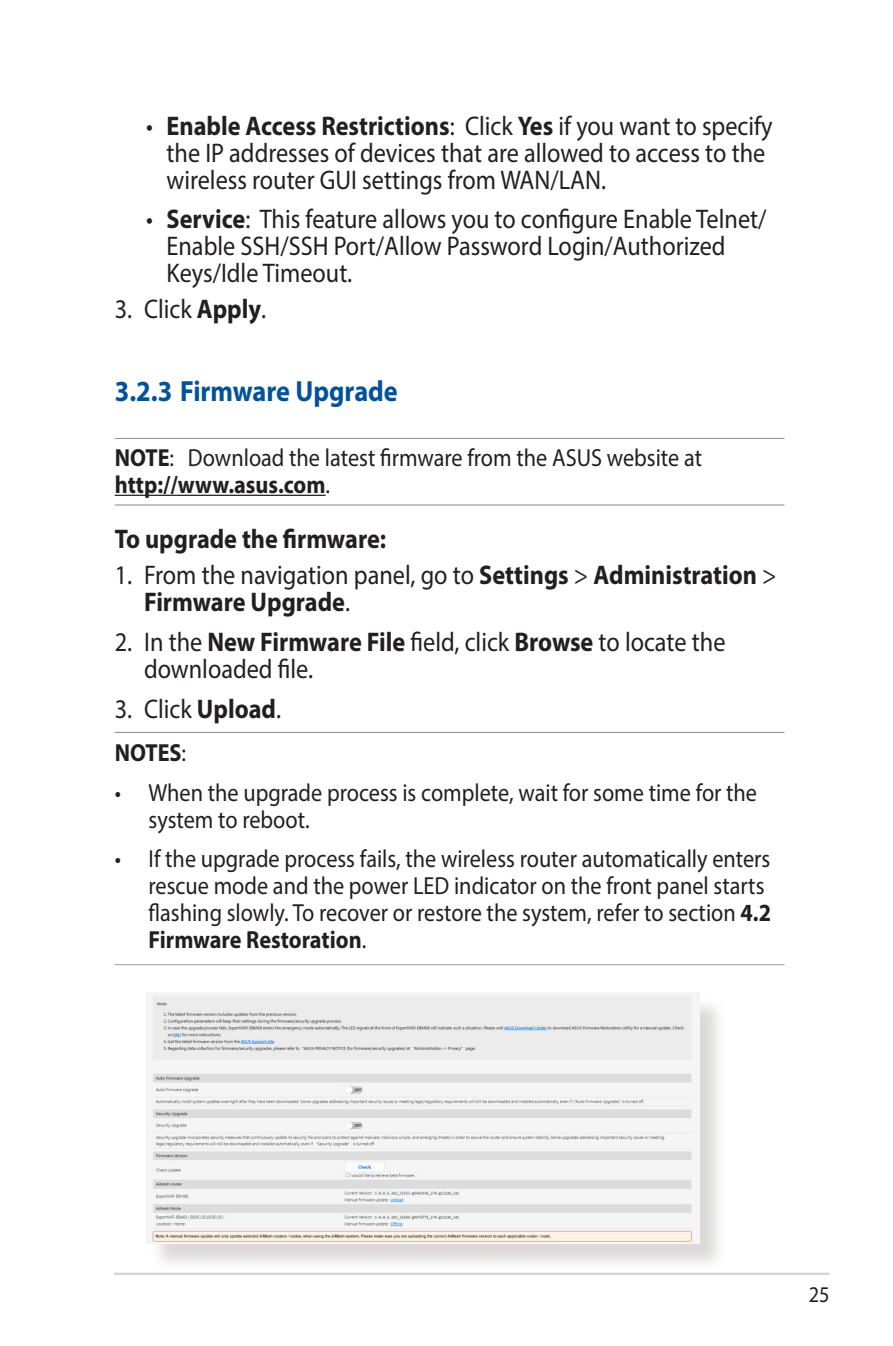
<style>
.page{position:relative;width:893px;height:1346px;background:#fff}
.page>*{position:absolute;margin:0;border:0;box-sizing:border-box;transform-origin:0 0}
.t1{font:700 29.25px "Myriad Pro";color:#01529a;scale:.9 1}
.t2{font:27px/27px "Myriad Pro";color:#231f20;scale:.9 1}
.t3{font:700 27px/27px "Myriad Pro";color:#231f20;scale:.9 1}
.t4{font:24.75px/27px "Myriad Pro";color:#231f20;scale:.9 1}
.t5{font:700 24.75px "Myriad Pro";color:#231f20;scale:.9 1}
.t6{font:22.5px "Myriad Pro";color:#231f20;scale:.9 1}
.s1{font-weight:700}
.s2{font-weight:400}
</style>
<div class="page">
<hr style="left:114px;top:1272px;width:715px;height:3px;background:#d1d2d4">
<hr style="left:115px;top:438px;width:669px;height:1px;background:#939598">
<hr style="left:115px;top:504px;width:669px;height:1px;background:#939598">
<hr style="left:115px;top:495px;width:211px;height:1px;background:#231f20">
<hr style="left:115px;top:732px;width:669px;height:1px;background:#939598">
<hr style="left:115px;top:964px;width:669px;height:1px;background:#a8a9ad">
<div style="left:150px;top:996px;width:577px;height:275px;background:#cfcecb;opacity:.75"></div>
<img style="left:147px;top:993px;width:552px;height:250px">
<p class="t2" style="left:166px;top:112px;width:675px;text-indent:-20px">• <span class="s1">Enable Access Restrictions</span>: Click <span class="s1">Yes</span> if you want to specify the IP addresses of devices that are allowed to access to the wireless router GUI settings from WAN/LAN.</p>
<p class="t2" style="left:166px;top:205px;width:668px;text-indent:-20px">• <span class="s1">Service</span>: This feature allows you to configure Enable Telnet/<br>Enable SSH/SSH Port/Allow Password Login/Authorized<br>Keys/Idle Timeout.</p>
<p class="t2" style="left:115px;top:295px;width:170px">3. Click <span class="s1">Apply</span>.</p>
<p class="t1" style="left:115px;top:372px;width:316px">3.2.3 Firmware Upgrade</p>
<p class="t4" style="left:115px;top:444px;width:654px"><span class="s1">NOTE</span>: Download the latest firmware from the ASUS website at <span class="s1">http://www.asus.com</span>.</p>
<p class="t3" style="left:115px;top:524px;width:303px">To upgrade the firmware:</p>
<p class="t3" style="left:144px;top:561px;width:704px;text-indent:-29px"><span class="s2">1. From the navigation panel, go to</span> Settings <span class="s2">&gt;</span> Administration <span class="s2">&gt;<br></span>Firmware Upgrade<span class="s2">.</span></p>
<p class="t2" style="left:144px;top:628px;width:648px;text-indent:-29px">2. In the <span class="s1">New Firmware File</span> field, click <span class="s1">Browse</span> to locate the downloaded file.</p>
<p class="t2" style="left:115px;top:695px;width:186px">3. Click <span class="s1">Upload</span>.</p>
<p class="t5" style="left:115px;top:736px;width:81px">NOTES<span class="s2">:</span></p>
<p class="t4" style="left:149px;top:778px;width:678px;text-indent:-34px">• When the upgrade process is complete, wait for some time for the system to reboot.</p>
<p class="t4" style="left:149px;top:845px;width:693px;text-indent:-34px">• If the upgrade process fails, the wireless router automatically enters rescue mode and the power LED indicator on the front panel starts flashing slowly. To recover or restore the system, refer to section <span class="s1">4.2<br>Firmware Restoration</span>.</p>
<p class="t6" style="left:809px;top:1281px;width:25px">25</p>
</div>
